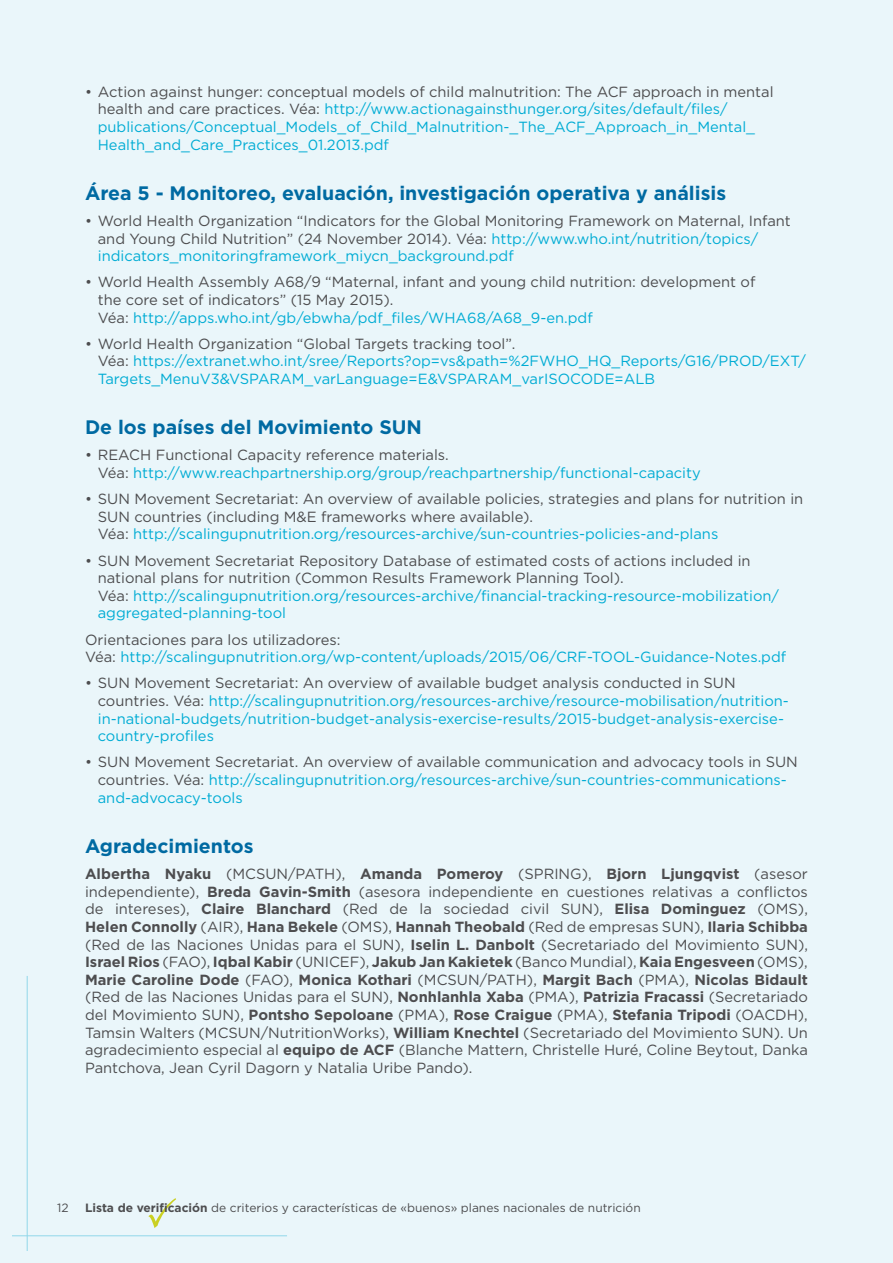
<style>
.page{position:relative;width:893px;height:1263px;background:#eaf6fa}
.page>*{position:absolute;margin:0;border:0;box-sizing:border-box;transform-origin:0 0}
.t1{font:700 19.5px "Gotham";color:#006aa2}
.t2{font:14.7px/17.7px "Gotham";color:#4d4d4f}
.t3{font:14.7px/17.7px "Gotham";color:#00acd4}
.t4{font:12px "Gotham";color:#4d4d4f}
.s1{color:#4d4d4f}
.s2{color:#00acd4}
.s3{font-weight:700}
</style>
<div class="page">
<hr style="left:27px;top:976px;width:1px;height:275px;background:#91d7ea">
<hr style="left:12px;top:1235px;width:275px;height:1px;background:#91d7ea">
<svg style="left:148px;top:1198px;width:28px;height:30px"></svg>
<p class="t3" style="left:98px;top:82px;width:677px;text-indent:-13px"><span class="s1">• Action against hunger: conceptual models of child malnutrition: The ACF approach in mental health and care practices. Véa:</span> http://www.actionagainsthunger.org/sites/default/files/ publications/Conceptual_Models_of_Child_Malnutrition-_The_ACF_Approach_in_Mental_ Health_and_Care_Practices_01.2013.pdf</p>
<h1 class="t1" style="left:85px;top:180px;width:643px">Área 5 - Monitoreo, evaluación, investigación operativa y análisis</h1>
<p class="t2" style="left:98px;top:212px;width:695px;text-indent:-13px">• World Health Organization “Indicators for the Global Monitoring Framework on Maternal, Infant and Young Child Nutrition” (24 November 2014). Véa: <span class="s2">http://www.who.int/nutrition/topics/ indicators_monitoringframework_miycn_background.pdf</span></p>
<p class="t2" style="left:98px;top:273px;width:659px;text-indent:-13px">• World Health Assembly A68/9 “Maternal, infant and young child nutrition: development of the core set of indicators” (15 May 2015).<br>Véa: <span class="s2">http://apps.who.int/gb/ebwha/pdf_files/WHA68/A68_9-en.pdf</span></p>
<p class="t3" style="left:98px;top:334px;width:710px;text-indent:-13px"><span class="s1">• World Health Organization “Global Targets tracking tool”.<br>Véa:</span> https://extranet.who.int/sree/Reports?op=vs&amp;path=%2FWHO_HQ_Reports/G16/PROD/EXT/<br>Targets_MenuV3&amp;VSPARAM_varLanguage=E&amp;VSPARAM_varISOCODE=ALB</p>
<h1 class="t1" style="left:85px;top:414px;width:338px">De los países del Movimiento SUN</h1>
<p class="t3" style="left:98px;top:446px;width:604px;text-indent:-13px"><span class="s1">• REACH Functional Capacity reference materials.<br>Véa:</span> http://www.reachpartnership.org/group/reachpartnership/functional-capacity</p>
<p class="t2" style="left:98px;top:490px;width:707px;text-indent:-13px">• SUN Movement Secretariat: An overview of available policies, strategies and plans for nutrition in<br>SUN countries (including M&amp;E frameworks where available).<br>Véa: <span class="s2">http://scalingupnutrition.org/resources-archive/sun-countries-policies-and-plans</span></p>
<p class="t2" style="left:98px;top:551px;width:683px;text-indent:-13px">• SUN Movement Secretariat Repository Database of estimated costs of actions included in national plans for nutrition (Common Results Framework Planning Tool).<br>Véa: <span class="s2">http://scalingupnutrition.org/resources-archive/financial-tracking-resource-mobilization/ aggregated-planning-tool</span></p>
<p class="t3" style="left:85px;top:630px;width:703px"><span class="s1">Orientaciones para los utilizadores:<br>Véa:</span> http://scalingupnutrition.org/wp-content/uploads/2015/06/CRF-TOOL-Guidance-Notes.pdf</p>
<p class="t3" style="left:98px;top:674px;width:693px;text-indent:-13px"><span class="s1">• SUN Movement Secretariat: An overview of available budget analysis conducted in SUN countries. Véa:</span> http://scalingupnutrition.org/resources-archive/resource-mobilisation/nutrition&shy;in-national-budgets/nutrition-budget-analysis-exercise-results/2015-budget-analysis-exercise&shy;country-profiles</p>
<p class="t3" style="left:98px;top:753px;width:702px;text-indent:-13px"><span class="s1">• SUN Movement Secretariat. An overview of available communication and advocacy tools in SUN countries. Véa:</span> http://scalingupnutrition.org/resources-archive/sun-countries-communications&shy;and-advocacy-tools</p>
<h1 class="t1" style="left:85px;top:833px;width:170px">Agradecimientos</h1>
<p class="t2" style="left:85px;top:864px;width:724px;text-align:justify"><span class="s3">Albertha Nyaku</span> (MCSUN/PATH), <span class="s3">Amanda Pomeroy</span> (SPRING), <span class="s3">Bjorn Ljungqvist</span> (asesor independiente), <span class="s3">Breda Gavin-Smith</span> (asesora independiente en cuestiones relativas a conflictos de intereses), <span class="s3">Claire Blanchard</span> (Red de la sociedad civil SUN), <span class="s3">Elisa Dominguez</span> (OMS), <span class="s3">Helen Connolly</span> (AIR), <span class="s3">Hana Bekele</span> (OMS), <span class="s3">Hannah Theobald</span> (Red de empresas SUN), <span class="s3">Ilaria Schibba </span>(Red de las Naciones Unidas para el SUN), <span class="s3">Iselin L. Danbolt</span> (Secretariado del Movimiento SUN), <span class="s3">Israel Rios</span> (FAO), <span class="s3">Iqbal Kabir</span> (UNICEF), <span class="s3">Jakub Jan Kakietek</span> (Banco Mundial), <span class="s3">Kaia Engesveen</span> (OMS), <span class="s3">Marie Caroline Dode</span> (FAO), <span class="s3">Monica Kothari</span> (MCSUN/PATH), <span class="s3">Margit Bach</span> (PMA), <span class="s3">Nicolas Bidault </span>(Red de las Naciones Unidas para el SUN), <span class="s3">Nonhlanhla Xaba</span> (PMA), <span class="s3">Patrizia Fracassi</span> (Secretariado del Movimiento SUN), <span class="s3">Pontsho Sepoloane</span> (PMA), <span class="s3">Rose Craigue</span> (PMA), <span class="s3">Stefania Tripodi</span> (OACDH), Tamsin Walters (MCSUN/NutritionWorks), <span class="s3">William Knechtel</span> (Secretariado del Movimiento SUN). Un agradecimiento especial al <span class="s3">equipo de ACF</span> (Blanche Mattern, Christelle Huré, Coline Beytout, Danka Pantchova, Jean Cyril Dagorn y Natalia Uribe Pando).</p>
<p class="t4" style="left:57px;top:1200px;width:13px">12</p>
<p class="t4" style="left:85px;top:1200px;width:557px"><span class="s3">Lista de verificación</span> de criterios y características de «buenos» planes nacionales de nutrición</p>
</div>
